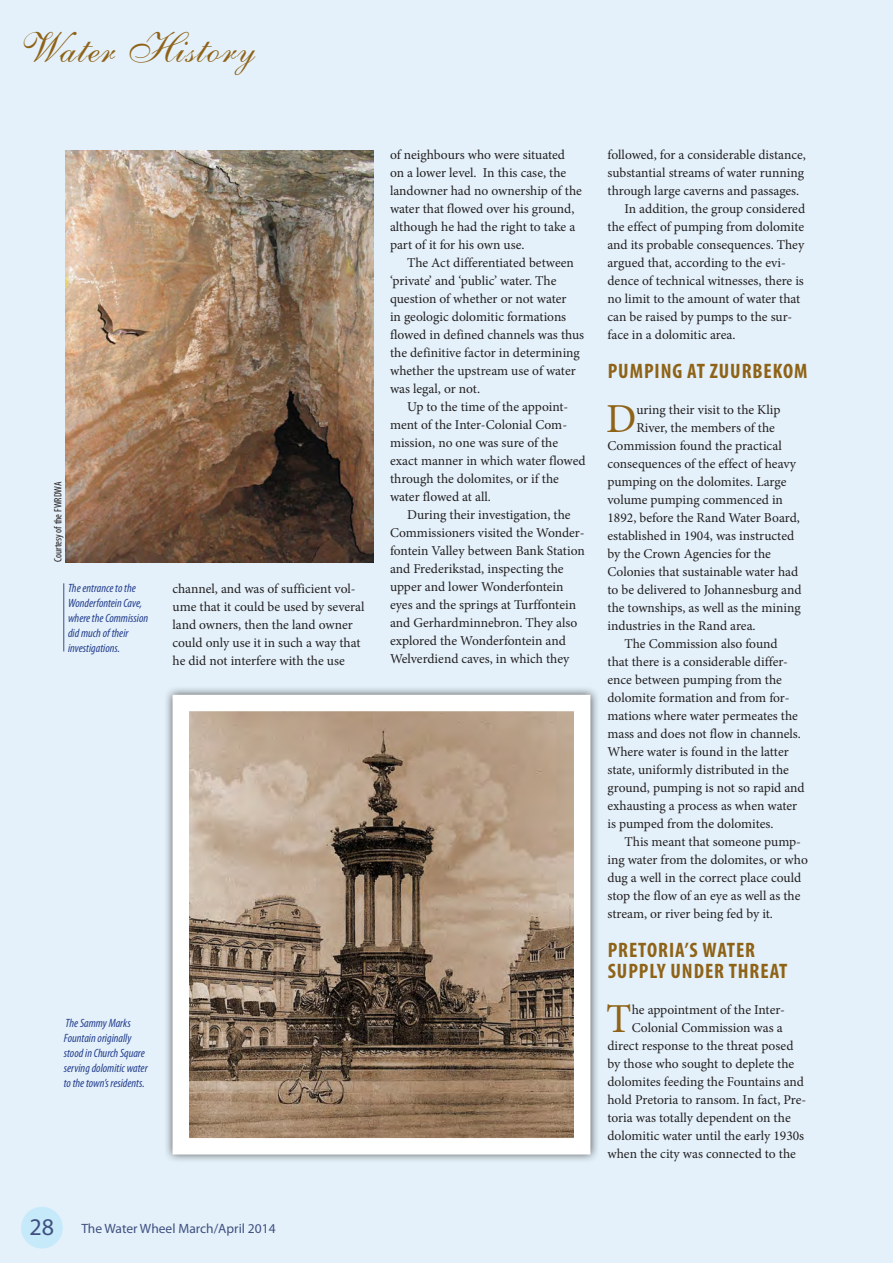
<style>
.page{position:relative;width:893px;height:1263px;background:#e4f1fa}
.page>*{position:absolute;margin:0;border:0;box-sizing:border-box;transform-origin:0 0}
.top_bar{font:42px "English 111 Vivace BT";letter-spacing:.025em;color:#8f6317}
.drop_cap_2{font:41.25px "Minion Pro";color:#8f6317}
.top_bar-2{font:24px "Myriad Pro";color:#3f5080}
.Heading_caps{font:700 condensed 21px/21px "Myriad Pro";letter-spacing:.045em;color:#8f6317}
.Body_text{font:13.5px/18px "Minion Pro";letter-spacing:-.005em;color:#231f20}
.drop_cap_2-2{font:13.5px "Minion Pro";color:#231f20}
.Body_text-2{font:13.5px "Myriad Pro";color:#3f5080}
.t1{font:italic condensed 12px/15px "Myriad Pro";color:#253f8e}
.Photo_credit{font:condensed 10.65px "Myriad Pro";color:#231f20}
</style>
<div class="page">
<img style="left:65px;top:151px;width:309px;height:411px">
<svg style="left:166px;top:688px;width:431px;height:473px;background:#a89787"></svg>
<hr style="left:63px;top:583px;width:1px;height:68px;background:#3f5080">
<div style="left:21px;top:1207px;width:42px;height:41px;background:#c6eafa;border-radius:50%"></div>
<p class="top_bar" style="left:20px;top:22px;width:237px">Water History</p>
<p class="Photo_credit" style="left:51px;top:562px;width:82px;rotate:-90deg">Courtesy of the FWRDWA</p>
<p class="t1" style="left:68px;top:581px;width:82px">The entrance to the<br>Wonderfontein Cave, where the Commission did much of their investigations.</p>
<p class="Body_text" style="left:173px;top:580px;width:194px">channel, and was of sufficient vol&shy;ume that it could be used by several land owners, then the land owner could only use it in such a way that he did not interfere with the use</p>
<p class="t1" style="left:64px;top:1015px;width:85px">The Sammy Marks<br>Fountain originally stood in Church Square serving dolomitic water to the town’s residents.</p>
<p class="top_bar-2" style="left:30px;top:1212px;width:26px">28</p>
<p class="Body_text-2" style="left:81px;top:1220px;width:196px">The Water Wheel March/April 2014</p>
<p class="Body_text" style="left:390px;top:145px;width:193px">of neighbours who were situated on a lower level. In this case, the landowner had no ownership of the water that flowed over his ground, although he had the right to take a part of it for his own use.</p>
<p class="Body_text" style="left:390px;top:253px;width:196px;text-indent:17px">The Act differentiated between ‘private’ and ‘public’ water. The question of whether or not water<br>in geologic dolomitic formations flowed in defined channels was thus the definitive factor in determining whether the upstream use of water was legal, or not.</p>
<p class="Body_text" style="left:390px;top:397px;width:197px;text-indent:17px">Up to the time of the appoint&shy;ment of the Inter-Colonial Com&shy;mission, no one was sure of the exact manner in which water flowed through the dolomites, or if the water flowed at all.</p>
<p class="Body_text" style="left:390px;top:505px;width:196px;text-indent:17px">During their investigation, the Commissioners visited the Wonder&shy;fontein Valley between Bank Station and Frederikstad, inspecting the upper and lower Wonderfontein eyes and the springs at Turffontein and Gerhardminnebron. They also explored the Wonderfontein and Welverdiend caves, in which they</p>
<p class="Body_text" style="left:607px;top:145px;width:200px">followed, for a considerable distance, substantial streams of water running through large caverns and passages.</p>
<p class="Body_text" style="left:607px;top:199px;width:199px;text-indent:17px">In addition, the group considered the effect of pumping from dolomite and its probable consequences. They argued that, according to the evi&shy;dence of technical witnesses, there is no limit to the amount of water that can be raised by pumps to the sur&shy;face in a dolomitic area.</p>
<p class="Heading_caps" style="left:608px;top:360px;width:201px">PUMPING AT ZUURBEKOM</p>
<p class="drop_cap_2" style="left:606px;top:391px;width:32px">D</p>
<p class="drop_cap_2-2" style="left:636px;top:400px;width:146px">uring their visit to the Klip</p>
<p class="drop_cap_2-2" style="left:636px;top:418px;width:140px">River, the members of the</p>
<p class="drop_cap_2-2" style="left:607px;top:436px;width:176px">Commission found the practical</p>
<p class="drop_cap_2-2" style="left:607px;top:454px;width:190px">consequences of the effect of heavy</p>
<p class="drop_cap_2-2" style="left:607px;top:472px;width:180px">pumping on the dolomites. Large</p>
<p class="drop_cap_2-2" style="left:607px;top:490px;width:177px">volume pumping commenced in</p>
<p class="drop_cap_2-2" style="left:607px;top:508px;width:194px">1892, before the Rand Water Board,</p>
<p class="drop_cap_2-2" style="left:607px;top:526px;width:188px">established in 1904, was instructed</p>
<p class="drop_cap_2-2" style="left:607px;top:544px;width:165px">by the Crown Agencies for the</p>
<p class="drop_cap_2-2" style="left:607px;top:562px;width:192px">Colonies that sustainable water had</p>
<p class="drop_cap_2-2" style="left:607px;top:580px;width:195px">to be delivered to Johannesburg and</p>
<p class="drop_cap_2-2" style="left:607px;top:598px;width:195px">the townships, as well as the mining</p>
<p class="drop_cap_2-2" style="left:607px;top:616px;width:150px">industries in the Rand area.</p>
<p class="Body_text" style="left:607px;top:634px;width:199px;text-indent:17px">The Commission also found<br>that there is a considerable differ&shy;ence between pumping from the dolomite formation and from for&shy;mations where water permeates the mass and does not flow in channels.<br>Where water is found in the latter state, uniformly distributed in the ground, pumping is not so rapid and exhausting a process as when water is pumped from the dolomites.</p>
<p class="Body_text" style="left:607px;top:832px;width:202px;text-indent:17px">This meant that someone pump&shy;ing water from the dolomites, or who dug a well in the correct place could stop the flow of an eye as well as the stream, or river being fed by it.</p>
<p class="Heading_caps" style="left:608px;top:939px;width:181px">PRETORIA’S WATER<br>SUPPLY UNDER THREAT</p>
<p class="drop_cap_2" style="left:606px;top:991px;width:27px">T</p>
<p class="drop_cap_2-2" style="left:632px;top:1000px;width:155px">he appointment of the Inter-</p>
<p class="drop_cap_2-2" style="left:632px;top:1018px;width:152px">Colonial Commission was a</p>
<p class="drop_cap_2-2" style="left:607px;top:1036px;width:188px">direct response to the threat posed</p>
<p class="drop_cap_2-2" style="left:607px;top:1054px;width:188px">by those who sought to deplete the</p>
<p class="drop_cap_2-2" style="left:607px;top:1072px;width:198px">dolomites feeding the Fountains and</p>
<p class="drop_cap_2-2" style="left:607px;top:1090px;width:200px">hold Pretoria to ransom. In fact, Pre-</p>
<p class="drop_cap_2-2" style="left:607px;top:1108px;width:185px">toria was totally dependent on the</p>
<p class="drop_cap_2-2" style="left:607px;top:1126px;width:198px">dolomitic water until the early 1930s</p>
<p class="drop_cap_2-2" style="left:607px;top:1144px;width:190px">when the city was connected to the</p>
</div>
